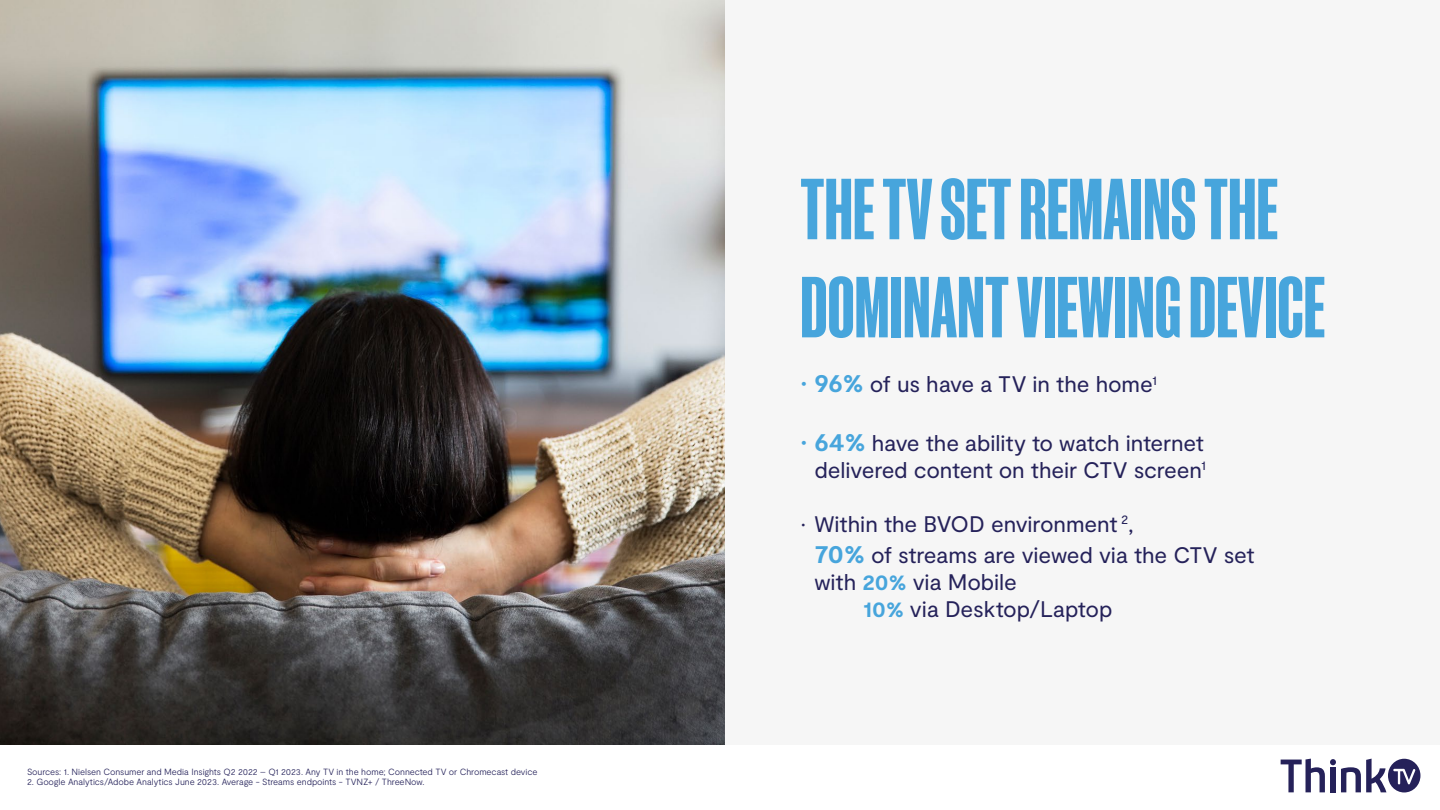
<style>
.page{position:relative;width:1440px;height:810px;background:#fff}
.page>*{position:absolute;margin:0;border:0;box-sizing:border-box;transform-origin:0 0}
.t1{font:700 81.75px/98.1px "Test Manuka";color:#47a5dc}
.t2{font:22.5px/27px "Moderat";letter-spacing:-.005em;color:#25225a}
.t3{font:300 9px "Moderat";letter-spacing:-.01em;color:#25225a}
.s1{font-weight:700;font-size:26.25px;color:#47a5dc}
.s2{font-weight:700;color:#47a5dc}
</style>
<div class="page">
<div style="left:1px;top:0;width:1439px;height:809px;background:#f6f6f6"></div>
<img style="left:0;top:0;width:724px;height:745px">
<div style="left:0;top:746px;width:1440px;height:64px;background:#fff"></div>
<svg style="left:1281px;top:758px;width:139px;height:34px"></svg>
<p class="t3" style="left:27px;top:766px;width:512px">Sources: 1. Nielsen Consumer and Media Insights Q2 2022 – Q1 2023. Any TV in the home; Connected TV or Chromecast device</p>
<p class="t3" style="left:27px;top:777px;width:399px">2. Google Analytics/Adobe Analytics June 2023. Average - Streams endpoints - TVNZ+ / ThreeNow.</p>
<h1 class="t1" style="left:800px;top:159px;width:526px">THE TV SET REMAINS THE<br>DOMINANT VIEWING DEVICE</h1>
<p class="t2" style="left:801px;top:372px;width:357px"><span class="s1">• 96%</span> of us have a TV in the home<sup>1</sup></p>
<p class="t2" style="left:801px;top:430px;width:407px;text-align:right"><span class="s1">• 64%</span> have the ability to watch internet delivered content on their CTV screen<sup>1</sup></p>
<p class="t2" style="left:814px;top:509px;width:442px;line-height:31.5px;text-indent:-14px">• Within the BVOD environment <sup>2</sup>,<br><span class="s1">70%</span> of streams are viewed via the CTV set</p>
<p class="t2" style="left:863px;top:570px;width:251px;text-indent:-49px">with <span class="s2">20%</span> via Mobile<br><span class="s2">10%</span> via Desktop/Laptop</p>
</div>
